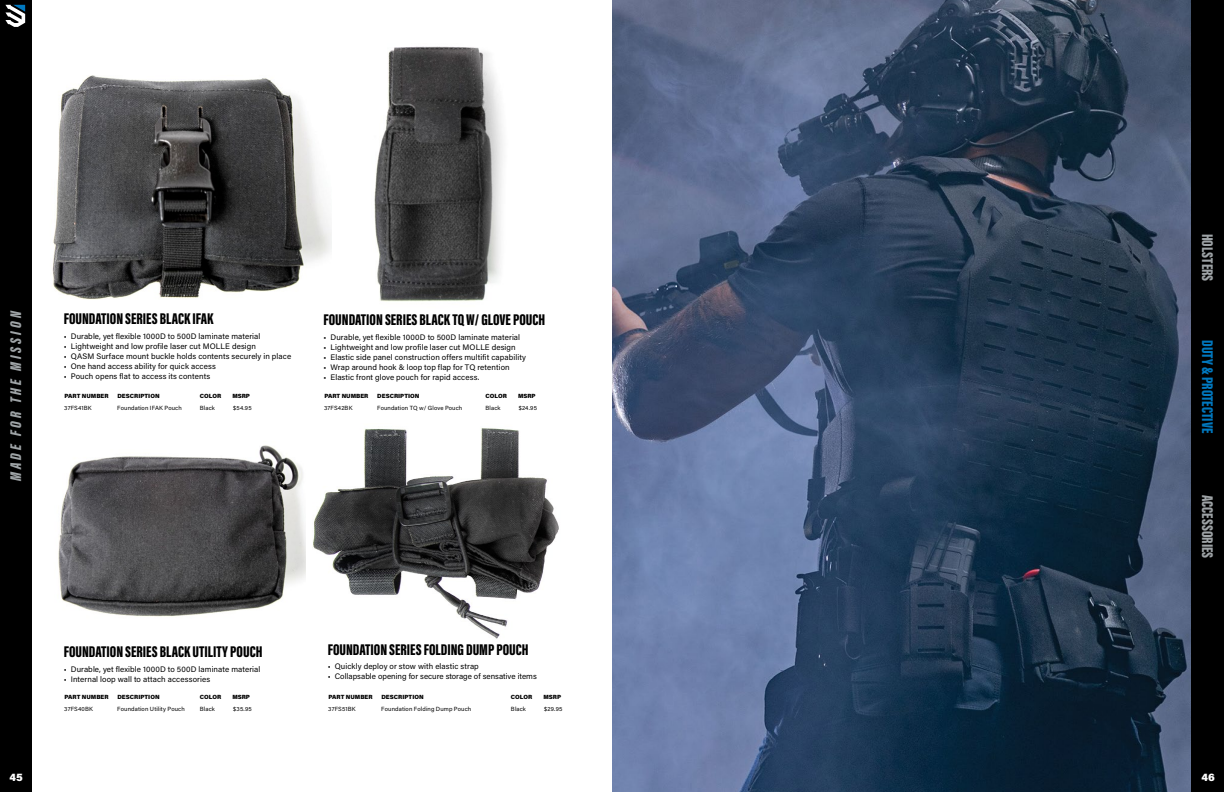
<style>
.page{position:relative;width:1224px;height:792px;background:#fff}
.page>*{position:absolute;margin:0;border:0;box-sizing:border-box;transform-origin:0 0}
.t1{font:900 16px "Acumin Pro Extra Cond";color:#000}
.t2{font:900 16px "Acumin Pro Extra Cond";letter-spacing:.005em;color:#9ea3a6}
.t3{font:italic 900 16px "Acumin Pro Extra Cond";color:#9ea3a6}
.t4{font:900 16px "Acumin Pro Extra Cond";color:#0078bf}
.t5{font:900 11px "Acumin Pro";color:#fff}
.t6{font:8px "Acumin Pro";letter-spacing:.01em;color:#000}
.t7{font:6px "Acumin Pro";letter-spacing:.02em;color:#000}
.t8{font:900 6px "Acumin Pro";color:#000}
</style>
<div class="page">
<img style="left:312px;top:428px;width:247px;height:211px">
<img style="left:331px;top:46px;width:172px;height:256px">
<img style="left:58px;top:445px;width:248px;height:172px">
<img style="left:52px;top:75px;width:279px;height:225px">
<img style="left:612px;top:0;width:580px;height:792px">
<div style="left:0;top:0;width:31px;height:792px;background:#000"></div>
<div style="left:1192px;top:0;width:32px;height:792px;background:#000"></div>
<svg style="left:5px;top:5px;width:20px;height:22px"></svg>
<h1 class="t3" style="left:6px;top:481px;width:172px;rotate:-90deg">MADE FOR THE MISSION</h1>
<h1 class="t1" style="left:64px;top:309px;width:151px">FOUNDATION SERIES BLACK IFAK</h1>
<p class="t6" style="left:64px;top:330px;width:198px">• Durable, yet flexible 1000D to 500D laminate material</p>
<p class="t6" style="left:64px;top:340px;width:194px">• Lightweight and low profile laser cut MOLLE design</p>
<p class="t6" style="left:64px;top:350px;width:229px">• QASM Surface mount buckle holds contents securely in place</p>
<p class="t6" style="left:64px;top:360px;width:154px">• One hand access ability for quick access</p>
<p class="t6" style="left:64px;top:370px;width:148px">• Pouch opens flat to access its contents</p>
<p class="t8" style="left:65px;top:391px;width:46px">PART NUMBER</p>
<p class="t8" style="left:117px;top:391px;width:44px">DESCRIPTION</p>
<p class="t8" style="left:200px;top:391px;width:23px">COLOR</p>
<p class="t8" style="left:232px;top:391px;width:19px">MSRP</p>
<p class="t7" style="left:64px;top:403px;width:29px">37FS41BK</p>
<p class="t7" style="left:117px;top:403px;width:66px">Foundation IFAK Pouch</p>
<p class="t7" style="left:200px;top:403px;width:17px">Black</p>
<p class="t7" style="left:233px;top:403px;width:20px">$54.95</p>
<h1 class="t1" style="left:324px;top:310px;width:223px">FOUNDATION SERIES BLACK TQ W/ GLOVE POUCH</h1>
<p class="t6" style="left:324px;top:332px;width:198px">• Durable, yet flexible 1000D to 500D laminate material</p>
<p class="t6" style="left:324px;top:342px;width:194px">• Lightweight and low profile laser cut MOLLE design</p>
<p class="t6" style="left:324px;top:352px;width:204px">• Elastic side panel construction offers multifit capability</p>
<p class="t6" style="left:324px;top:362px;width:188px">• Wrap around hook &amp; loop top flap for TQ retention</p>
<p class="t6" style="left:324px;top:372px;width:157px">• Elastic front glove pouch for rapid access.</p>
<p class="t8" style="left:324px;top:391px;width:46px">PART NUMBER</p>
<p class="t8" style="left:377px;top:391px;width:44px">DESCRIPTION</p>
<p class="t8" style="left:485px;top:391px;width:23px">COLOR</p>
<p class="t8" style="left:518px;top:391px;width:19px">MSRP</p>
<p class="t7" style="left:324px;top:403px;width:30px">37FS42BK</p>
<p class="t7" style="left:377px;top:403px;width:87px">Foundation TQ w/ Glove Pouch</p>
<p class="t7" style="left:486px;top:403px;width:17px">Black</p>
<p class="t7" style="left:519px;top:403px;width:20px">$24.95</p>
<h1 class="t1" style="left:64px;top:642px;width:200px">FOUNDATION SERIES BLACK UTILITY POUCH</h1>
<p class="t6" style="left:64px;top:664px;width:198px">• Durable, yet flexible 1000D to 500D laminate material</p>
<p class="t6" style="left:64px;top:674px;width:148px">• Internal loop wall to attach accessories</p>
<p class="t8" style="left:65px;top:693px;width:46px">PART NUMBER</p>
<p class="t8" style="left:117px;top:693px;width:44px">DESCRIPTION</p>
<p class="t8" style="left:200px;top:693px;width:23px">COLOR</p>
<p class="t8" style="left:232px;top:693px;width:19px">MSRP</p>
<p class="t7" style="left:64px;top:705px;width:30px">37FS40BK</p>
<p class="t7" style="left:117px;top:705px;width:69px">Foundation Utility Pouch</p>
<p class="t7" style="left:200px;top:705px;width:17px">Black</p>
<p class="t7" style="left:233px;top:705px;width:20px">$35.95</p>
<h1 class="t1" style="left:328px;top:640px;width:202px">FOUNDATION SERIES FOLDING DUMP POUCH</h1>
<p class="t6" style="left:328px;top:661px;width:153px">• Quickly deploy or stow with elastic strap</p>
<p class="t6" style="left:328px;top:671px;width:211px">• Collapsable opening for secure storage of sensative items</p>
<p class="t8" style="left:329px;top:693px;width:46px">PART NUMBER</p>
<p class="t8" style="left:381px;top:693px;width:44px">DESCRIPTION</p>
<p class="t8" style="left:511px;top:693px;width:23px">COLOR</p>
<p class="t8" style="left:543px;top:693px;width:19px">MSRP</p>
<p class="t7" style="left:328px;top:705px;width:29px">37FS51BK</p>
<p class="t7" style="left:381px;top:705px;width:91px">Foundation Folding Dump Pouch</p>
<p class="t7" style="left:511px;top:705px;width:17px">Black</p>
<p class="t7" style="left:544px;top:705px;width:20px">$29.95</p>
<h1 class="t2" style="left:1217px;top:234px;width:49px;rotate:90deg">HOLSTERS</h1>
<h1 class="t4" style="left:1217px;top:340px;width:94px;rotate:90deg">DUTY &amp; PROTECTIVE</h1>
<h1 class="t2" style="left:1217px;top:495px;width:65px;rotate:90deg">ACCESSORIES</h1>
<h2 class="t5" style="left:9px;top:770px;width:15px">45</h2>
<h2 class="t5" style="left:1201px;top:770px;width:15px">46</h2>
</div>
